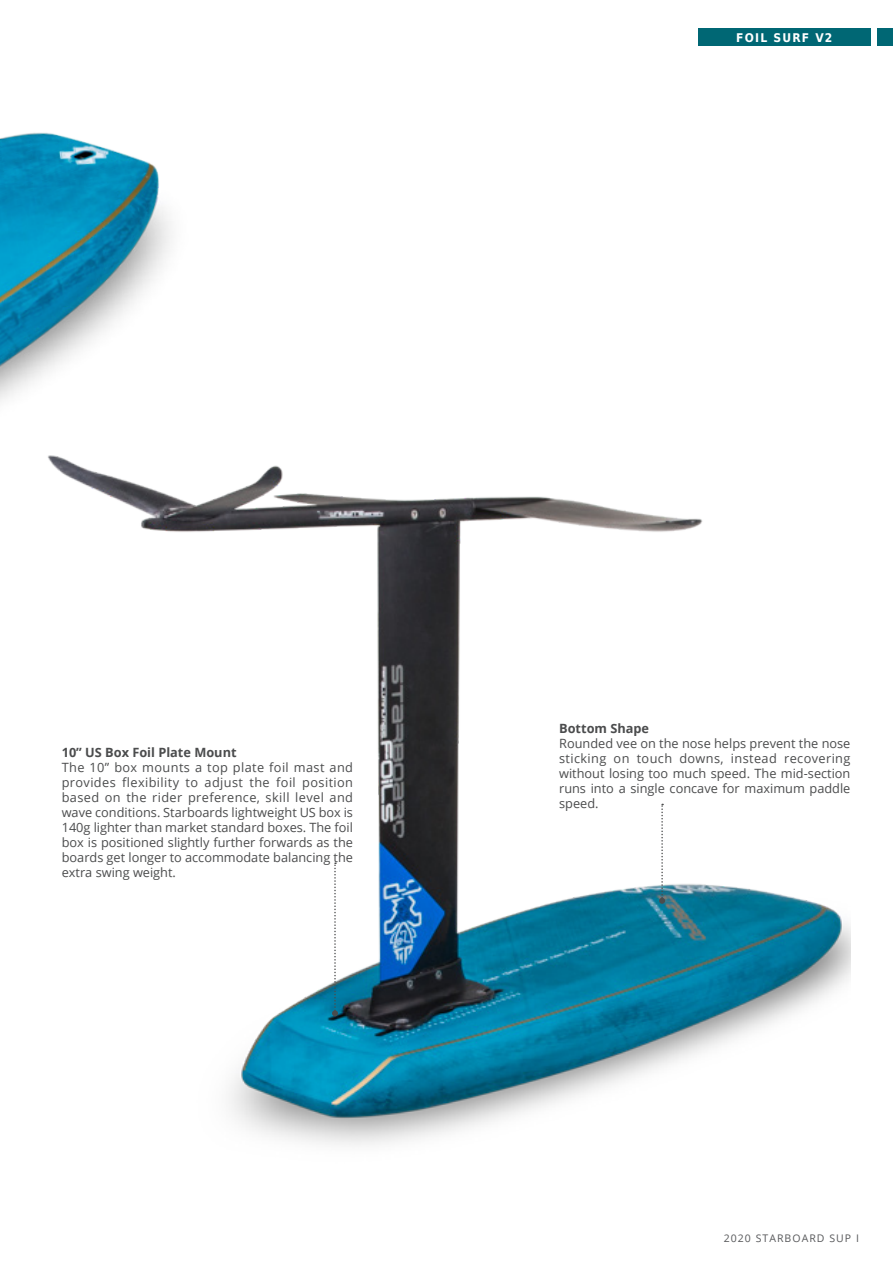
<style>
.page{position:relative;width:893px;height:1263px;background:#fff}
.page>*{position:absolute;margin:0;border:0;box-sizing:border-box;transform-origin:0 0}
.t1{font:12.75px/15px "Open Sans";color:#4b4c4d;text-align:justify}
.t2{font:700 12.75px "Open Sans";color:#4b4c4d}
.t3{font:700 12px "DejaVu Sans Condensed";letter-spacing:.1em;color:#fff}
.t4{font:10.5px "Open Sans";letter-spacing:.1em;color:#57585a}
</style>
<div class="page">
<img style="left:0;top:132px;width:172px;height:270px">
<img style="left:48px;top:455px;width:802px;height:690px">
<svg style="left:659px;top:804px;width:6px;height:100px"></svg>
<svg style="left:332px;top:862px;width:6px;height:154px"></svg>
<div style="left:698px;top:29px;width:172px;height:17px;background:#006774"></div>
<div style="left:877px;top:29px;width:16px;height:17px;background:#006774"></div>
<p class="t3" style="left:736px;top:28px;width:98px">FOIL SURF V2</p>
<p class="t2" style="left:62px;top:744px;width:176px">10” US Box Foil Plate Mount</p>
<p class="t1" style="left:62px;top:760px;width:293px">The 10” box mounts a top plate foil mast and provides flexibility to adjust the foil position based on the rider preference, skill level and wave conditions. Starboards lightweight US box is 140g lighter than market standard boxes. The foil box is positioned slightly further forwards as the boards get longer to accommodate balancing the extra swing weight.</p>
<p class="t2" style="left:559px;top:719px;width:91px">Bottom Shape</p>
<p class="t1" style="left:559px;top:735px;width:293px">Rounded vee on the nose helps prevent the nose sticking on touch downs, instead recovering without losing too much speed. The mid-section runs into a single concave for maximum paddle speed.</p>
<p class="t4" style="left:724px;top:1231px;width:137px">2020 STARBOARD SUP I</p>
</div>
